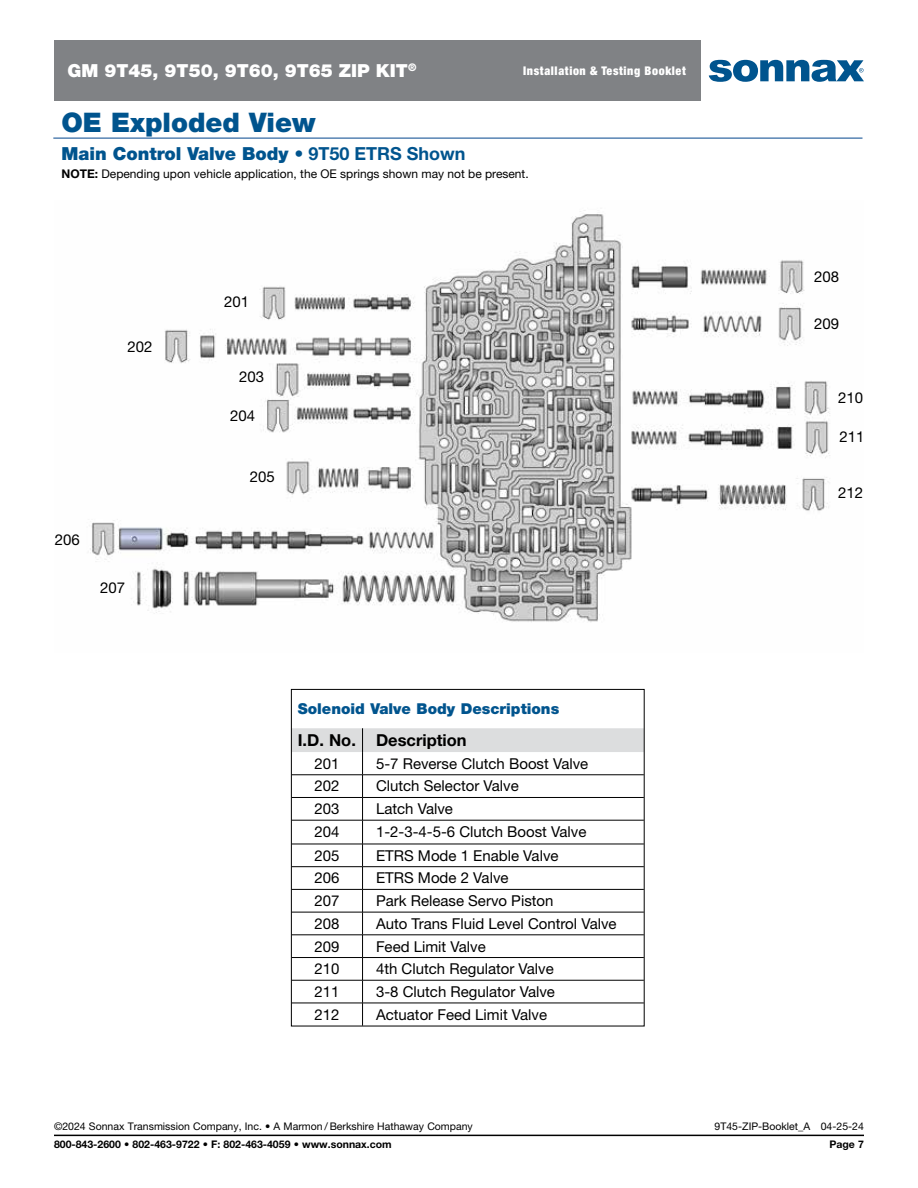
<style>
.page{position:relative;width:918px;height:1188px;background:#fff}
.page>*{position:absolute;margin:0;border:0;box-sizing:border-box;transform-origin:0 0}
.t1{font:900 27px "Helvetica Neue LT Std";color:#00548e}
.t2{font:900 18px "Helvetica Neue LT Std";color:#00548e}
.t3{font:900 18px "Helvetica Neue LT Std";color:#fff}
.t4{font:700 16.5px "Helvetica Neue LT Std";color:#000}
.t5{font:15px "Helvetica Neue LT Std";color:#000}
.t6{font:900 15px "Helvetica Neue LT Std";color:#00548e}
.t7{font:12px "Helvetica Neue LT Std";color:#000}
.t8{font:900 condensed 12px "Helvetica Neue LT Std";letter-spacing:.05em;color:#fff}
.t9{font:10.5px "Helvetica Neue LT Std";color:#000}
.t10{font:700 10.5px "Helvetica Neue LT Std";color:#000}
.s1{font-weight:700}
</style>
<div class="page">
<svg style="left:293px;top:728px;width:350px;height:296px"></svg>
<div style="left:291px;top:689px;width:354px;height:337px;border:1px solid #000"></div>
<img style="left:90px;top:210px;width:740px;height:412px">
<hr style="left:53px;top:137px;width:810px;height:2px;background:#5783b3">
<hr style="left:54px;top:1135px;width:810px;height:1px;background:#000">
<svg style="left:709px;top:60px;width:155px;height:22px"></svg>
<div style="left:54px;top:40px;width:647px;height:61px;background:#808285"></div>
<p class="t3" style="left:68px;top:60px;width:350px">GM 9T45, 9T50, 9T60, 9T65 ZIP KIT<sup>®</sup></p>
<p class="t8" style="left:523px;top:63px;width:164px">Installation &amp; Testing Booklet</p>
<h1 class="t1" style="left:62px;top:106px;width:256px">OE Exploded View</h1>
<p class="t2" style="left:62px;top:143px;width:406px">Main Control Valve Body • <span class="s1">9T50 ETRS Shown</span></p>
<p class="t7" style="left:62px;top:166px;width:469px"><span class="s1">NOTE:</span> Depending upon vehicle application, the OE springs shown may not be present.</p>
<p class="t5" style="left:127px;top:338px;width:27px">202</p>
<p class="t5" style="left:55px;top:530px;width:27px">206</p>
<p class="t5" style="left:100px;top:579px;width:27px">207</p>
<p class="t5" style="left:224px;top:293px;width:27px">201</p>
<p class="t5" style="left:239px;top:368px;width:27px">203</p>
<p class="t5" style="left:230px;top:406px;width:27px">204</p>
<p class="t5" style="left:250px;top:468px;width:27px">205</p>
<p class="t6" style="left:298px;top:700px;width:263px">Solenoid Valve Body Descriptions</p>
<p class="t4" style="left:298px;top:730px;width:171px">I.D. No. Description</p>
<p class="t5" style="left:315px;top:754px;width:27px">201</p>
<p class="t5" style="left:376px;top:754px;width:214px">5-7 Reverse Clutch Boost Valve</p>
<p class="t5" style="left:315px;top:777px;width:27px">202</p>
<p class="t5" style="left:376px;top:777px;width:144px">Clutch Selector Valve</p>
<p class="t5" style="left:315px;top:800px;width:27px">203</p>
<p class="t5" style="left:376px;top:800px;width:78px">Latch Valve</p>
<p class="t5" style="left:315px;top:823px;width:27px">204</p>
<p class="t5" style="left:376px;top:823px;width:212px">1-2-3-4-5-6 Clutch Boost Valve</p>
<p class="t5" style="left:315px;top:846px;width:27px">205</p>
<p class="t5" style="left:376px;top:846px;width:184px">ETRS Mode 1 Enable Valve</p>
<p class="t5" style="left:315px;top:869px;width:27px">206</p>
<p class="t5" style="left:376px;top:869px;width:134px">ETRS Mode 2 Valve</p>
<p class="t5" style="left:315px;top:892px;width:27px">207</p>
<p class="t5" style="left:376px;top:892px;width:179px">Park Release Servo Piston</p>
<p class="t5" style="left:315px;top:915px;width:27px">208</p>
<p class="t5" style="left:376px;top:915px;width:242px">Auto Trans Fluid Level Control Valve</p>
<p class="t5" style="left:315px;top:937px;width:27px">209</p>
<p class="t5" style="left:376px;top:937px;width:111px">Feed Limit Valve</p>
<p class="t5" style="left:315px;top:960px;width:27px">210</p>
<p class="t5" style="left:376px;top:960px;width:179px">4th Clutch Regulator Valve</p>
<p class="t5" style="left:315px;top:983px;width:27px">211</p>
<p class="t5" style="left:376px;top:983px;width:180px">3-8 Clutch Regulator Valve</p>
<p class="t5" style="left:315px;top:1005px;width:27px">212</p>
<p class="t5" style="left:376px;top:1005px;width:173px">Actuator Feed Limit Valve</p>
<p class="t5" style="left:814px;top:267px;width:27px">208</p>
<p class="t5" style="left:814px;top:314px;width:27px">209</p>
<p class="t5" style="left:838px;top:388px;width:27px">210</p>
<p class="t5" style="left:840px;top:427px;width:27px">211</p>
<p class="t5" style="left:838px;top:484px;width:27px">212</p>
<p class="t9" style="left:54px;top:1120px;width:420px">©2024 Sonnax Transmission Company, Inc. • A Marmon / Berkshire Hathaway Company</p>
<p class="t9" style="left:715px;top:1120px;width:151px">9T45-ZIP-Booklet_A 04-25-24</p>
<p class="t10" style="left:54px;top:1138px;width:339px">800-843-2600 • 802-463-9722 • F: 802-463-4059 • www.sonnax.com</p>
<p class="t10" style="left:829px;top:1138px;width:36px">Page 7</p>
</div>
